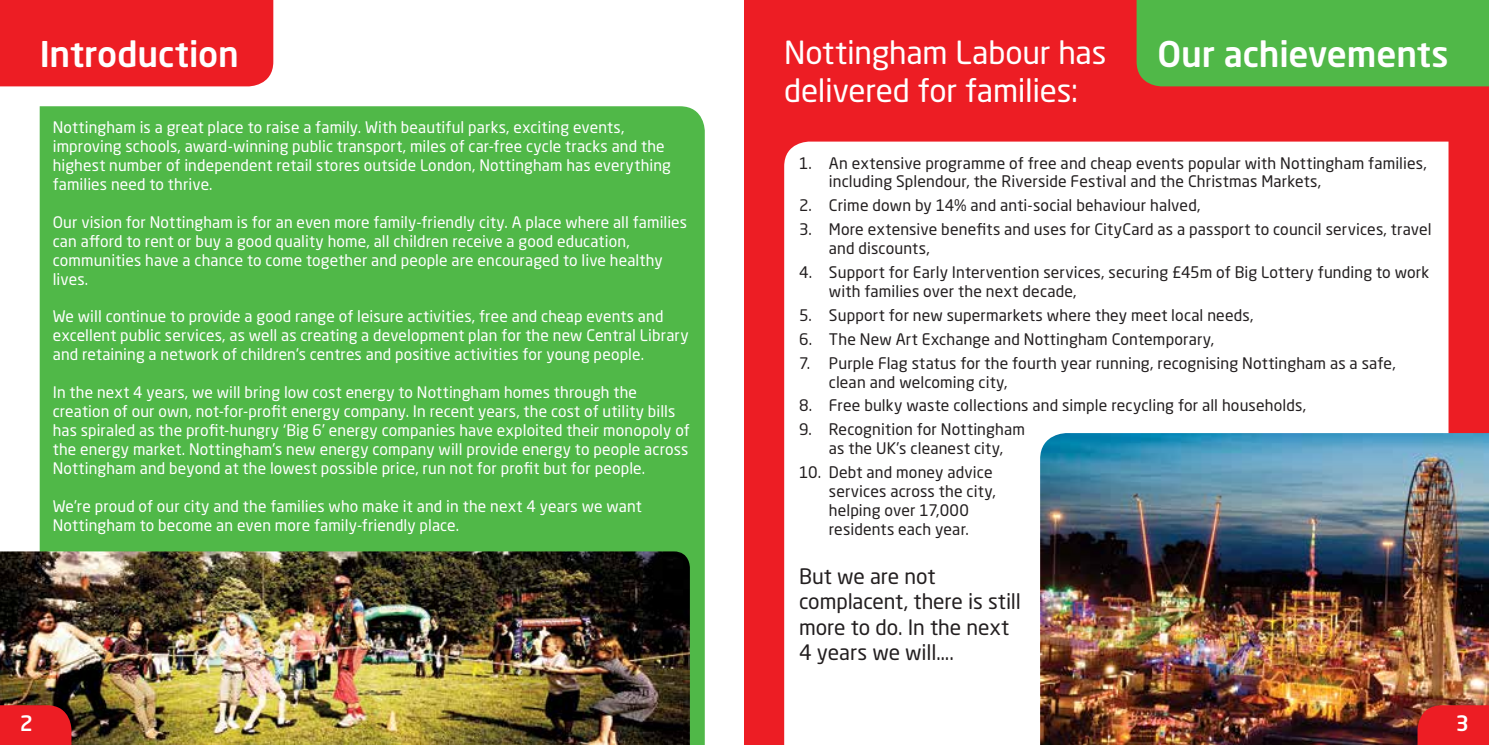
<style>
.page{position:relative;width:1489px;height:745px;background:#fff}
.page>*{position:absolute;margin:0;border:0;box-sizing:border-box;transform-origin:0 0}
.t1{font:500 35px "Neo Sans Std";letter-spacing:-.005em;color:#fff}
.t2{font:31.5px/37.8px "Neo Sans Std";letter-spacing:-.01em;color:#fff}
.t3{font:21px/25.2px "Neo Sans Std";letter-spacing:-.005em;color:#231f20}
.t4{font:500 21px "Neo Sans Std";color:#fff}
.t5{font:15.75px/18.9px "Neo Sans Std";letter-spacing:.01em;color:#fff}
.t6{font:15.75px/18.9px "Neo Sans Std";letter-spacing:.01em;color:#231f20}
</style>
<div class="page">
<div style="left:744px;top:0;width:744px;height:744px;background:#ed1d24"></div>
<div style="left:0;top:0;width:273px;height:86px;background:#ed1d24"></div>
<div style="left:1136px;top:0;width:352px;height:86px;background:#50b848"></div>
<div style="left:40px;top:106px;width:664px;height:638px;background:#50b848"></div>
<div style="left:784px;top:141px;width:664px;height:603px;background:#fff"></div>
<img style="left:0;top:551px;width:690px;height:193px">
<img style="left:1040px;top:433px;width:448px;height:311px">
<svg style="left:0;top:704px;width:71px;height:40px;background:#df1d22"></svg>
<svg style="left:1417px;top:704px;width:71px;height:40px"></svg>
<h1 class="t1" style="left:40px;top:31px;width:201px">Introduction</h1>
<h1 class="t1" style="left:1157px;top:31px;width:292px">Our achievements</h1>
<h2 class="t2" style="left:784px;top:33px;width:323px">Nottingham Labour has delivered for families:</h2>
<p class="t5" style="left:53px;top:118px;width:619px">Nottingham is a great place to raise a family. With beautiful parks, exciting events, improving schools, award-winning public transport, miles of car-free cycle tracks and the highest number of independent retail stores outside London, Nottingham has everything families need to thrive.</p>
<p class="t5" style="left:53px;top:212px;width:636px">Our vision for Nottingham is for an even more family-friendly city. A place where all families can afford to rent or buy a good quality home, all children receive a good education, communities have a chance to come together and people are encouraged to live healthy lives.</p>
<p class="t5" style="left:53px;top:307px;width:637px">We will continue to provide a good range of leisure activities, free and cheap events and excellent public services, as well as creating a development plan for the new Central Library and retaining a network of children’s centres and positive activities for young people.</p>
<p class="t5" style="left:53px;top:382px;width:638px">In the next 4 years, we will bring low cost energy to Nottingham homes through the creation of our own, not-for-profit energy company. In recent years, the cost of utility bills has spiraled as the profit-hungry ‘Big 6’ energy companies have exploited their monopoly of the energy market. Nottingham’s new energy company will provide energy to people across Nottingham and beyond at the lowest possible price, run not for profit but for people.</p>
<p class="t5" style="left:53px;top:496px;width:590px">We’re proud of our city and the families who make it and in the next 4 years we want<br>Nottingham to become an even more family-friendly place.</p>
<p class="t6" style="left:828px;top:153px;width:599px;text-indent:-30px">1. An extensive programme of free and cheap events popular with Nottingham families, including Splendour, the Riverside Festival and the Christmas Markets,</p>
<p class="t6" style="left:799px;top:196px;width:403px">2. Crime down by 14% and anti-social behaviour halved,</p>
<p class="t6" style="left:828px;top:220px;width:604px;text-indent:-30px">3. More extensive benefits and uses for CityCard as a passport to council services, travel and discounts,</p>
<p class="t6" style="left:828px;top:262px;width:602px;text-indent:-30px">4. Support for Early Intervention services, securing £45m of Big Lottery funding to work with families over the next decade,</p>
<p class="t6" style="left:799px;top:305px;width:456px">5. Support for new supermarkets where they meet local needs,</p>
<p class="t6" style="left:799px;top:329px;width:417px">6. The New Art Exchange and Nottingham Contemporary,</p>
<p class="t6" style="left:828px;top:353px;width:568px;text-indent:-30px">7. Purple Flag status for the fourth year running, recognising Nottingham as a safe, clean and welcoming city,</p>
<p class="t6" style="left:799px;top:396px;width:508px">8. Free bulky waste collections and simple recycling for all households,</p>
<p class="t6" style="left:799px;top:419px;width:227px;text-align:center">9. Recognition for Nottingham as the UK’s cleanest city,</p>
<p class="t6" style="left:828px;top:462px;width:168px;text-indent:-30px">10. Debt and money advice services across the city, helping over 17,000 residents each year.</p>
<h3 class="t3" style="left:799px;top:563px;width:223px">But we are not complacent, there is still more to do. In the next<br>4 years we will….</h3>
<h3 class="t4" style="left:20px;top:709px;width:15px">2</h3>
<h3 class="t4" style="left:1455px;top:709px;width:15px">3</h3>
</div>
